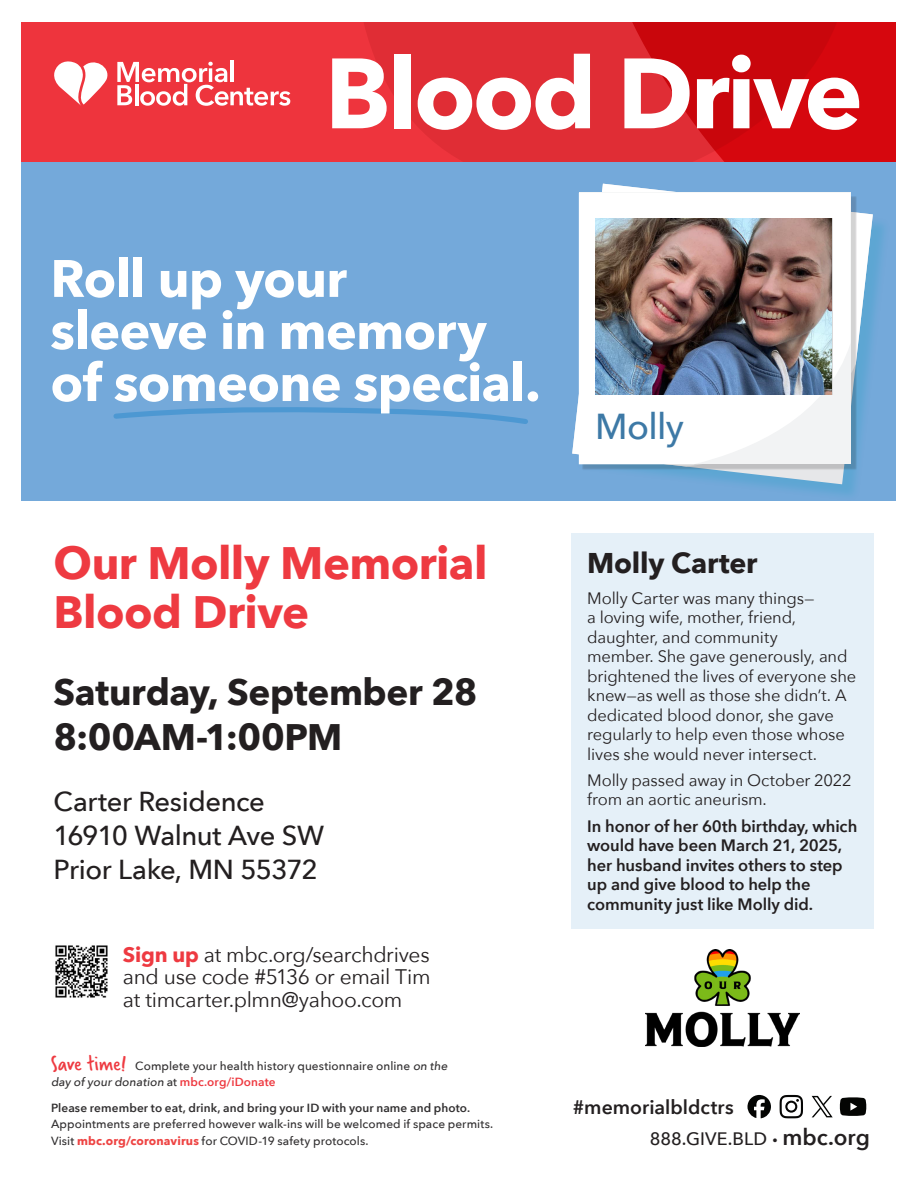
<style>
.page{position:relative;width:918px;height:1188px;background:#fff}
.page>*{position:absolute;margin:0;border:0;box-sizing:border-box;transform-origin:0 0}
.t1{font:700 98.7px "Avenir Next";letter-spacing:-.03em;color:#fff}
.t2{font:700 52.05px/52.1px "Avenir Next";letter-spacing:-.015em;color:#fff}
.t3{font:700 45.3px/48.2px "Avenir Next";letter-spacing:-.015em;color:#ee3a41}
.t4{font:700 36.9px "Avenir Next";letter-spacing:-.01em;color:#231f20}
.t5{font:500 36px "Avenir Next";letter-spacing:-.015em;color:#3d79a6}
.t6{font:700 28.5px "Avenir Next";letter-spacing:-.01em;color:#231f20}
.t7{font:500 27.45px/34px "Avenir Next";letter-spacing:-.015em;color:#231f20}
.t8{font:21px/22.5px "Avenir Next";letter-spacing:-.015em;color:#231f20;text-align:justify}
.t9{font:600 19.5px "Avenir Next";color:#231f20}
.t10{font:500 18px "Avenir Next";color:#231f20}
.t11{font:16.5px/19.5px "Avenir Next";letter-spacing:-.01em;color:#231f20}
.t12{font:600 16.5px/19.5px "Avenir Next";letter-spacing:-.005em;color:#231f20}
.t13{font:500 11.85px/16.5px "Avenir Next";letter-spacing:.005em;color:#312f30}
.t14{font:600 11.85px "Avenir Next";letter-spacing:.01em;color:#312f30}
.s1{font-weight:700;color:#ee3a41}
.s2{font-family:"Verveine";font-weight:400;font-size:22.5px;color:#ee3a41}
.s3{font-weight:600;color:#ee3a41}
.s4{font-weight:700;color:#ee4443}
.s5{font-weight:200;font-size:10.5px}
.s6{font-weight:600;font-size:22.5px}
</style>
<div class="page">
<div style="left:21px;top:23px;width:875px;height:140px;background:#ee343d"></div>
<div style="left:868px;top:23px;width:28px;height:140px;background:#d6070e"></div>
<svg style="left:348px;top:23px;width:520px;height:140px;fill:#e02d35"></svg>
<svg style="left:747px;top:1095px;width:24px;height:23px"></svg>
<svg style="left:812px;top:1096px;width:21px;height:21px"></svg>
<svg style="left:780px;top:1095px;width:23px;height:23px"></svg>
<svg style="left:840px;top:1097px;width:26px;height:19px"></svg>
<hr style="left:231px;top:61px;width:3px;height:21px;background:#fff">
<svg style="left:117px;top:62px;width:173px;height:44px"></svg>
<svg style="left:54px;top:61px;width:54px;height:45px"></svg>
<div style="left:21px;top:163px;width:875px;height:338px;background:#74a9da"></div>
<div style="left:575px;top:187px;width:316px;height:315px;background:#009ab9;opacity:.2"></div>
<svg style="left:575px;top:467px;width:298px;height:17px"></svg>
<svg style="left:572px;top:184px;width:301px;height:283px"></svg>
<div style="left:582px;top:196px;width:274px;height:274px;background:#231f20;opacity:.2"></div>
<svg style="left:579px;top:193px;width:271px;height:271px;background:#fcfcfd"></svg>
<svg style="left:113px;top:407px;width:415px;height:17px"></svg>
<div style="left:571px;top:534px;width:303px;height:395px;background:#e5f0f8"></div>
<img style="left:596px;top:218px;width:236px;height:177px">
<img style="left:55px;top:945px;width:53px;height:53px">
<img style="left:646px;top:949px;width:153px;height:97px">
<h1 class="t1" style="left:325px;top:8px;width:539px">Blood Drive</h1>
<h2 class="t2" style="left:50px;top:252px;width:492px">Roll up your<br>sleeve in memory of someone special.</h2>
<p class="t5" style="left:595px;top:396px;width:91px">Molly</p>
<p class="t3" style="left:54px;top:539px;width:436px">Our Molly Memorial<br>Blood Drive</p>
<p class="t4" style="left:54px;top:660px;width:426px">Saturday, September 28</p>
<p class="t4" style="left:54px;top:705px;width:290px">8:00AM-1:00PM</p>
<p class="t7" style="left:54px;top:783px;width:213px">Carter Residence</p>
<p class="t7" style="left:54px;top:817px;width:272px">16910 Walnut Ave SW<br>Prior Lake, MN 55372</p>
<p class="t8" style="left:123px;top:942px;width:309px"><span class="s1">Sign up</span> at mbc.org/searchdrives and use code #5136 or email Tim at timcarter.plmn@yahoo.com</p>
<p class="t13" style="left:51px;top:1057px;width:401px"><span class="s2">Save time!</span> Complete your health history questionnaire online on the day ofyourdonation at <span class="s3">mbc.org/iDonate</span></p>
<p class="t14" style="left:51px;top:1098px;width:421px">Please remember to eat, drink, and bring your ID with your name and photo.</p>
<p class="t13" style="left:51px;top:1116px;width:444px">Appointments are preferred however walk-ins will be welcomed if space permits.<br>Visit <span class="s4">mbc.org/coronavirus</span> for COVID-19 safety protocols.</p>
<p class="t6" style="left:587px;top:539px;width:172px">Molly Carter</p>
<p class="t11" style="left:587px;top:587px;width:271px">Molly Carter was many things—<br>a loving wife, mother, friend, daughter, and community<br>member. She gave generously, and brightened the lives of everyone she knew—as well as those she didn’t. A dedicated blood donor, she gave regularly to help even those whose lives she would never intersect.</p>
<p class="t11" style="left:587px;top:770px;width:266px">Molly passed away in October 2022 from an aortic aneurism.</p>
<p class="t12" style="left:587px;top:816px;width:272px">In honor of her 60th birthday, which would have been March 21, 2025, her husband invites others to step up and give blood to help the community just like Molly did.</p>
<p class="t9" style="left:573px;top:1091px;width:162px">#memorialbldctrs</p>
<p class="t10" style="left:650px;top:1124px;width:222px">888.GIVE.BLD <span class="s5">•</span> <span class="s6">mbc.org</span></p>
</div>
